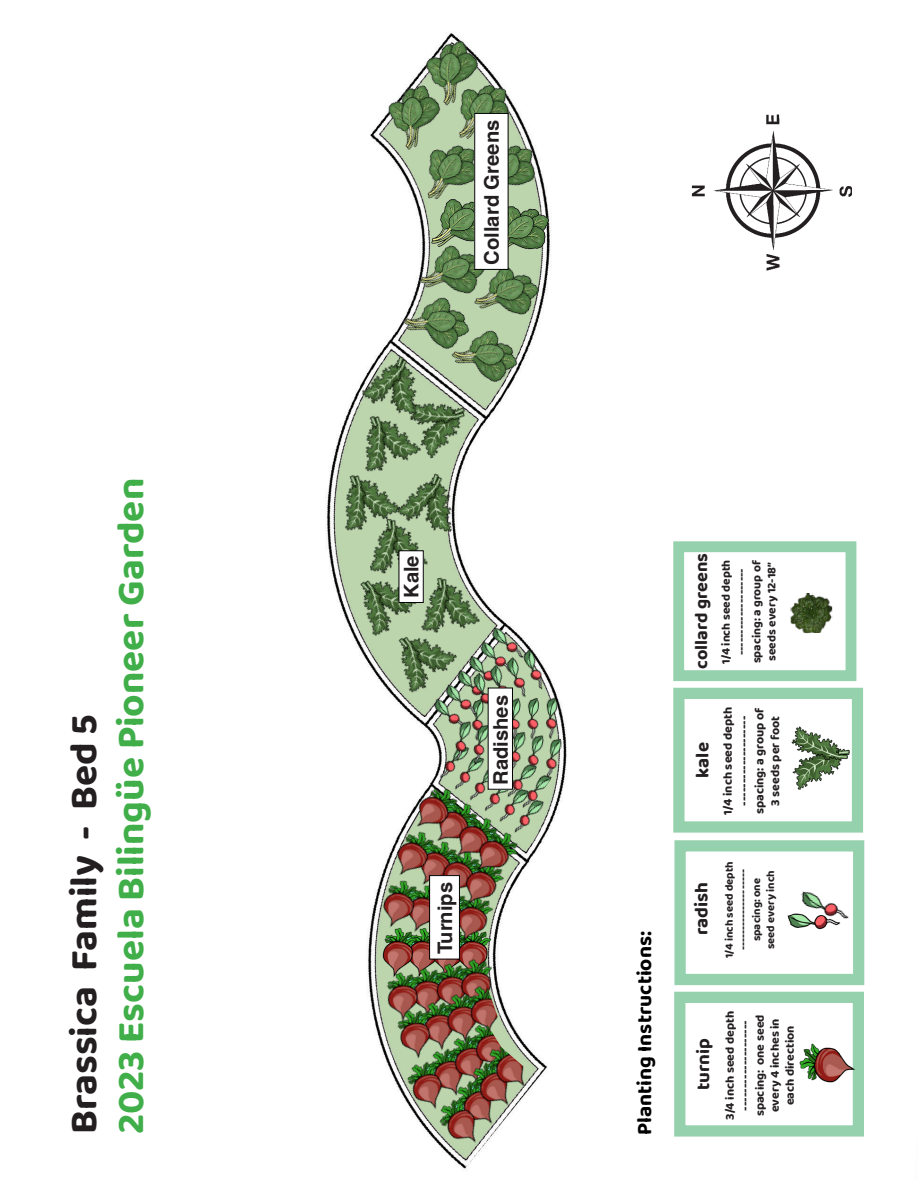
<style>
.page{position:relative;width:918px;height:1188px;background:#fff}
.page>*{position:absolute;margin:0;border:0;box-sizing:border-box;transform-origin:0 0}
.t1{font:39px "Baloo 2";color:#40ae49}
.t2{font:39px "Baloo 2";color:#231f20}
.t3{font:21px "Baloo 2";color:#000}
.t4{font:700 20.25px "Helvetica";color:#231f20}
.t5{font:700 20.1px "Helvetica";color:#231f20}
.t6{font:700 18.75px "Baloo Tamma 2";color:#231f20}
.t7{font:18.75px "Baloo 2";color:#231f20}
.t8{font:700 18px "Baloo Tamma 2";color:#231f20}
.t9{font:12.45px/15px "Baloo 2";color:#231f20;text-align:center}
.t10{font:700 12.45px/15.8px "Baloo Tamma 2";color:#231f20;text-align:center}
.t11{font:700 12px/15.3px "Baloo Tamma 2";color:#231f20;text-align:center}
.t12{font:700 11.25px/13.8px "Baloo Tamma 2";color:#231f20;text-align:center}
</style>
<div class="page">
<img style="left:327px;top:125px;width:236px;height:1044px">
<img style="left:691px;top:114px;width:161px;height:157px">
<div style="left:674px;top:840px;width:190px;height:145px;border:11px solid #95d1ac"></div>
<div style="left:673px;top:688px;width:190px;height:145px;border:11px solid #95d1ac"></div>
<div style="left:674px;top:992px;width:190px;height:145px;border:11px solid #95d1ac"></div>
<img style="left:799px;top:1041px;width:56px;height:43px">
<img style="left:787px;top:913px;width:52px;height:17px">
<img style="left:798px;top:886px;width:57px;height:38px">
<img style="left:791px;top:722px;width:61px;height:71px">
<div style="left:673px;top:541px;width:183px;height:140px;border:11px solid #95d1ac"></div>
<img style="left:790px;top:593px;width:43px;height:40px">
<img style="left:375px;top:644px;width:46px;height:56px">
<img style="left:426px;top:570px;width:57px;height:45px">
<img style="left:337px;top:556px;width:89px;height:88px">
<img style="left:326px;top:459px;width:63px;height:78px">
<img style="left:389px;top:463px;width:83px;height:76px">
<img style="left:366px;top:516px;width:65px;height:60px">
<img style="left:550px;top:695px;width:13px;height:20px">
<img style="left:421px;top:615px;width:118px;height:129px">
<img style="left:424px;top:733px;width:132px;height:114px">
<img style="left:439px;top:715px;width:128px;height:71px">
<img style="left:465px;top:647px;width:85px;height:73px">
<img style="left:513px;top:756px;width:40px;height:59px">
<img style="left:376px;top:951px;width:128px;height:28px">
<img style="left:343px;top:400px;width:83px;height:78px">
<img style="left:402px;top:381px;width:77px;height:82px">
<img style="left:354px;top:343px;width:83px;height:79px">
<div style="left:488px;top:688px;width:24px;height:101px;background:#fff"></div>
<div style="left:488px;top:688px;width:25px;height:102px;border:1px solid #000"></div>
<img style="left:373px;top:875px;width:135px;height:76px">
<img style="left:383px;top:823px;width:138px;height:98px">
<img style="left:401px;top:776px;width:134px;height:118px">
<img style="left:377px;top:953px;width:135px;height:74px">
<img style="left:386px;top:983px;width:117px;height:84px">
<div style="left:430px;top:876px;width:29px;height:83px;background:#fff"></div>
<div style="left:429px;top:875px;width:31px;height:85px;border:1px solid #000"></div>
<div style="left:399px;top:551px;width:24px;height:51px;background:#fff"></div>
<div style="left:399px;top:550px;width:25px;height:53px;border:1px solid #000"></div>
<img style="left:424px;top:208px;width:50px;height:26px">
<img style="left:509px;top:203px;width:45px;height:55px">
<img style="left:407px;top:147px;width:58px;height:61px">
<img style="left:465px;top:133px;width:85px;height:75px">
<img style="left:369px;top:88px;width:89px;height:72px">
<img style="left:407px;top:33px;width:85px;height:83px">
<img style="left:439px;top:73px;width:85px;height:74px">
<img style="left:411px;top:234px;width:63px;height:46px">
<img style="left:465px;top:256px;width:85px;height:74px">
<img style="left:393px;top:280px;width:90px;height:87px">
<img style="left:441px;top:313px;width:90px;height:87px">
<div style="left:475px;top:113px;width:33px;height:156px;background:#fff"></div>
<div style="left:474px;top:113px;width:35px;height:157px;border:1px solid #000"></div>
<img style="left:395px;top:1020px;width:117px;height:101px">
<img style="left:427px;top:1043px;width:109px;height:114px">
<p class="t2" style="left:57px;top:1134px;width:421px;rotate:-90deg">Brassica Family - Bed 5</p>
<p class="t1" style="left:103px;top:1134px;width:657px;rotate:-90deg">2023 Escuela Bilingüe Pioneer Garden</p>
<p class="t4" style="left:480px;top:265px;width:146px;rotate:-90deg">Collard Greens</p>
<p class="t5" style="left:399px;top:598px;width:44px;rotate:-90deg">Kale</p>
<p class="t5" style="left:489px;top:785px;width:91px;rotate:-90deg">Radishes</p>
<p class="t5" style="left:433px;top:954px;width:74px;rotate:-90deg">Turnips</p>
<p class="t3" style="left:630px;top:1135px;width:205px;rotate:-90deg">Planting Instructions:</p>
<p class="t8" style="left:691px;top:669px;width:117px;rotate:-90deg">collard greens</p>
<p class="t11" style="left:718px;top:664px;width:106px;rotate:-90deg">1/4 inch seed depth -------------------- spacing: a group of seeds every 12-18”</p>
<p class="t6" style="left:691px;top:778px;width:37px;rotate:-90deg">kale</p>
<p class="t10" style="left:720px;top:815px;width:110px;rotate:-90deg">1/4 inch seed depth -------------------- spacing: a group of<br>3 seeds per foot</p>
<p class="t6" style="left:690px;top:935px;width:55px;rotate:-90deg">radish</p>
<p class="t12" style="left:722px;top:958px;width:99px;rotate:-90deg">1/4 inch seed depth -------------------- spacing: one<br>seed every inch</p>
<p class="t7" style="left:690px;top:1090px;width:54px;rotate:-90deg">turnip</p>
<p class="t9" style="left:723px;top:1120px;width:111px;rotate:-90deg">3/4 inch seed depth -------------------- spacing: one seed every 4 inches in</p>
<p class="t9" style="left:783px;top:1105px;width:82px;rotate:-90deg">each direction</p>
</div>
